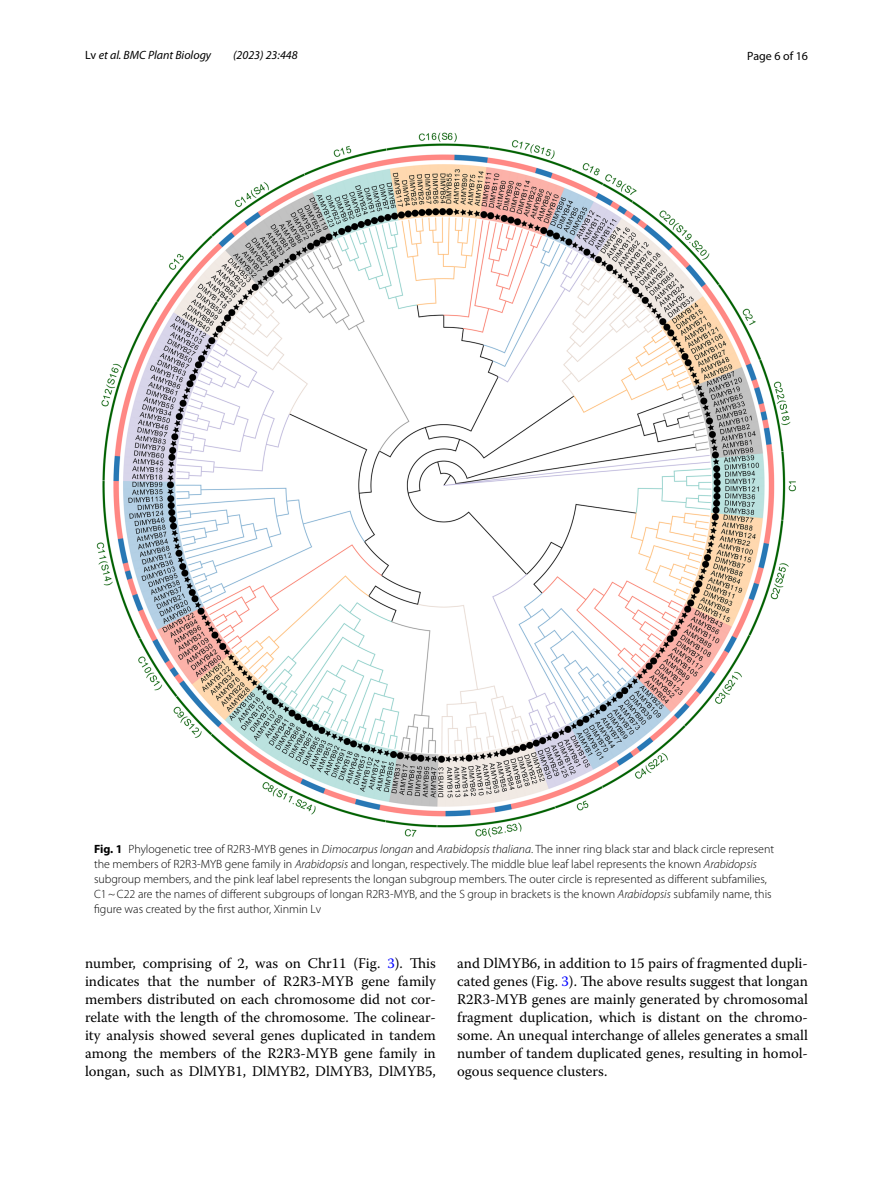
<style>
.page{position:relative;width:893px;height:1187px;background:#fff}
.page>*{position:absolute;margin:0;border:0;box-sizing:border-box;transform-origin:0 0}
.t1{font:14.7px/18px "Warnock Pro";color:#000;text-align:justify}
.t2{font:300 12px/15px "Myriad Pro";color:#000}
.t3{font:italic 12px "Myriad Pro";color:#000}
.t4{font:12px "Myriad Pro";color:#000}
.s1{font-style:normal}
.s2{font-weight:700}
.s3{font-style:italic}
.s4{color:#00f}
</style>
<div class="page">
<img style="left:96px;top:133px;width:700px;height:704px">
<p class="t3" style="left:85px;top:48px;width:128px"><span class="s1">Lv</span> et al. BMC Plant Biology</p>
<p class="t3" style="left:233px;top:48px;width:66px">(2023) 23:448</p>
<p class="t4" style="left:747px;top:48px;width:62px">Page 6 of 16</p>
<p class="t2" style="left:94px;top:841px;width:682px"><span class="s2">Fig. 1</span> Phylogenetic tree of R2R3-MYB genes in <span class="s3">Dimocarpus longan</span> and <span class="s3">Arabidopsis thaliana</span>. The inner ring black star and black circle represent the members of R2R3-MYB gene family in <span class="s3">Arabidopsis</span> and longan, respectively. The middle blue leaf label represents the known <span class="s3">Arabidopsis </span>subgroup members, and the pink leaf label represents the longan subgroup members. The outer circle is represented as different subfamilies, C1~C22 are the names of different subgroups of longan R2R3-MYB, and the S group in brackets is the known <span class="s3">Arabidopsis</span> subfamily name, this figure was created by the first author, Xinmin Lv</p>
<p class="t1" style="left:85px;top:953px;width:352px">number, comprising of 2, was on Chr11 (Fig. <span class="s4">3</span>). This indicates that the number of R2R3-MYB gene family members distributed on each chromosome did not cor&shy;relate with the length of the chromosome. The colinear&shy;ity analysis showed several genes duplicated in tandem among the members of the R2R3-MYB gene family in longan, such as DlMYB1, DlMYB2, DlMYB3, DlMYB5,</p>
<p class="t1" style="left:457px;top:953px;width:352px">and DlMYB6, in addition to 15 pairs of fragmented dupli&shy;cated genes (Fig. <span class="s4">3</span>). The above results suggest that longan R2R3-MYB genes are mainly generated by chromosomal fragment duplication, which is distant on the chromo&shy;some. An unequal interchange of alleles generates a small number of tandem duplicated genes, resulting in homol&shy;ogous sequence clusters.</p>
</div>
